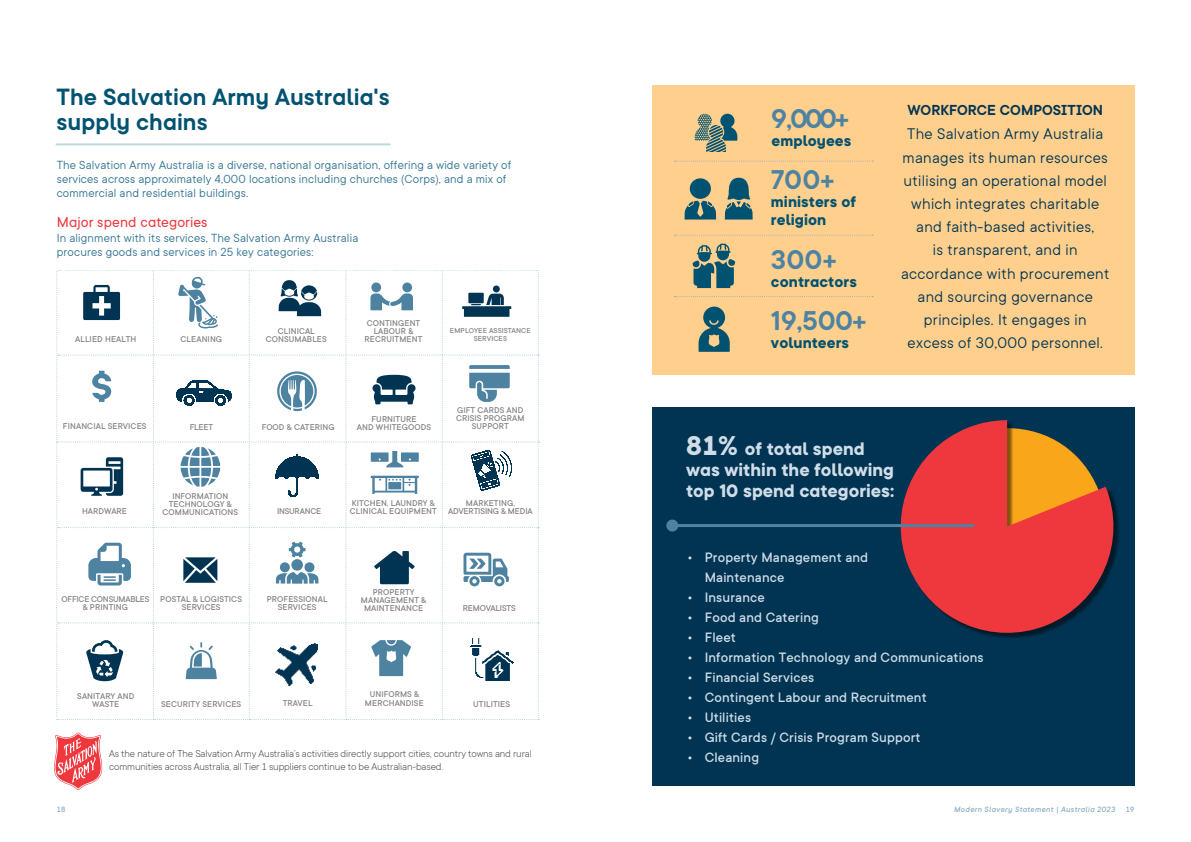
<style>
.page{position:relative;width:1191px;height:842px;background:#fff}
.page>*{position:absolute;margin:0;border:0;box-sizing:border-box;transform-origin:0 0}
.infographic_no{font:600 30px "TT Commons";letter-spacing:-.015em;color:#4d83a1}
.H1{font:600 26px/25px "TT Commons";letter-spacing:.005em;color:#005271}
.t1{font:700 20px/21px "TT Commons";color:#d0dde8}
.paragraph_-_amplified{font:17px/23.2px "TT Commons";letter-spacing:.02em;color:#003452;text-align:center}
.infographic_no-2{font:700 17px/18px "TT Commons";letter-spacing:.005em;color:#005271}
.H2_-_commons{font:16px "TT Commons";letter-spacing:.005em;color:#ef373e}
.H2_-_commons-2{font:600 16px "TT Commons";letter-spacing:.005em;color:#003452}
.t2{font:500 15px/20px "TT Commons";letter-spacing:.01em;color:#d0dde8}
.paragraph_-_amplified-2{font:13px/14px "TT Commons";letter-spacing:.01em;color:#2e7190}
.paragraph_-_11pt{font:300 11px/13px "TT Commons";letter-spacing:-.01em;color:#414042}
.operations_icons_text{font:500 9.3px/8px "TT Commons";letter-spacing:.01em;color:#808285;text-align:center}
.operations_icons_text-2{font:500 9.3px/8px "TT Commons";letter-spacing:-.01em;color:#808285;text-align:center}
.operations_icons_text-3{font:500 9.3px/8px "TT Commons";letter-spacing:-.02em;color:#808285;text-align:center}
.t3{font:italic 500 8.5px "TT Commons";letter-spacing:.04em;color:#8aacc3}
.t4{font:500 8.5px "TT Commons";color:#8aacc3}
.operations_icons_text-4{font:500 8px/8px "TT Commons";letter-spacing:.01em;color:#808285;text-align:center}
.s1{font-size:30px}
</style>
<div class="page">
<div style="left:652px;top:407px;width:482px;height:378px;background:#003452"></div>
<svg style="left:900px;top:420px;width:219px;height:218px;fill:#ef373e"></svg>
<hr style="left:672px;top:524px;width:302px;height:3px;background:#4d83a1">
<div style="left:666px;top:519px;width:12px;height:12px;background:#4d83a1;border-radius:50%"></div>
<hr style="left:56px;top:143px;width:334px;height:2px;background:#bbdade">
<svg style="left:54px;top:732px;width:48px;height:58px"></svg>
<div style="left:652px;top:85px;width:482px;height:290px;background:#fecf8d"></div>
<svg style="left:674px;top:161px;width:199px;height:1px"></svg>
<svg style="left:674px;top:296px;width:199px;height:1px"></svg>
<svg style="left:692px;top:244px;width:43px;height:44px"></svg>
<div style="left:690px;top:178px;width:21px;height:21px;background:#005271;border-radius:50%"></div>
<svg style="left:684px;top:201px;width:32px;height:19px"></svg>
<svg style="left:725px;top:178px;width:27px;height:42px"></svg>
<svg style="left:695px;top:114px;width:42px;height:38px"></svg>
<svg style="left:674px;top:235px;width:199px;height:1px"></svg>
<svg style="left:698px;top:307px;width:31px;height:45px"></svg>
<svg style="left:56px;top:270px;width:483px;height:450px"></svg>
<p class="H1" style="left:56px;top:84px;width:335px">The Salvation Army Australia's supply chains</p>
<p class="paragraph_-_amplified-2" style="left:57px;top:157px;width:456px">The Salvation Army Australia is a diverse, national organisation, offering a wide variety of services across approximately 4,000 locations including churches (Corps), and a mix of commercial and residential buildings.</p>
<p class="H2_-_commons" style="left:57px;top:212px;width:152px">Major spend categories</p>
<p class="paragraph_-_amplified-2" style="left:57px;top:231px;width:303px">In alignment with its services, The Salvation Army Australia procures goods and services in 25 key categories:</p>
<p class="operations_icons_text" style="left:75px;top:335px;width:63px">ALLIED HEALTH</p>
<p class="operations_icons_text" style="left:278px;top:327px;width:39px">CLINICAL</p>
<p class="operations_icons_text" style="left:181px;top:334px;width:43px">CLEANING</p>
<p class="operations_icons_text" style="left:266px;top:335px;width:62px">CONSUMABLES</p>
<p class="operations_icons_text" style="left:365px;top:319px;width:59px">CONTINGENT<br>LABOUR &amp;<br>RECRUITMENT</p>
<p class="operations_icons_text-4" style="left:450px;top:327px;width:82px">EMPLOYEE ASSISTANCE<br>SERVICES</p>
<p class="operations_icons_text" style="left:63px;top:422px;width:85px">FINANCIAL SERVICES</p>
<p class="operations_icons_text" style="left:190px;top:422px;width:25px">FLEET</p>
<p class="operations_icons_text" style="left:262px;top:422px;width:75px">FOOD &amp; CATERING</p>
<p class="operations_icons_text" style="left:357px;top:414px;width:76px">FURNITURE<br>AND WHITEGOODS</p>
<p class="operations_icons_text" style="left:456px;top:406px;width:70px">GIFT CARDS AND<br>CRISIS PROGRAM<br>SUPPORT</p>
<p class="operations_icons_text" style="left:82px;top:507px;width:47px">HARDWARE</p>
<p class="operations_icons_text" style="left:162px;top:491px;width:77px">INFORMATION<br>TECHNOLOGY &amp;<br>COMMUNICATIONS</p>
<p class="operations_icons_text" style="left:352px;top:499px;width:85px">KITCHEN, LAUNDRY &amp;</p>
<p class="operations_icons_text-3" style="left:277px;top:506px;width:46px">INSURANCE</p>
<p class="operations_icons_text" style="left:350px;top:507px;width:88px">CLINICAL EQUIPMENT</p>
<p class="operations_icons_text-2" style="left:448px;top:499px;width:86px">MARKETING,<br>ADVERTISING &amp; MEDIA</p>
<p class="operations_icons_text-3" style="left:61px;top:595px;width:89px">OFFICE CONSUMABLES &amp; PRINTING</p>
<p class="operations_icons_text" style="left:160px;top:595px;width:83px">POSTAL &amp; LOGISTICS<br>SERVICES</p>
<p class="operations_icons_text" style="left:267px;top:595px;width:62px">PROFESSIONAL<br>SERVICES</p>
<p class="operations_icons_text" style="left:361px;top:587px;width:67px">PROPERTY<br>MANAGEMENT &amp;<br>MAINTENANCE</p>
<p class="operations_icons_text-2" style="left:463px;top:603px;width:55px">REMOVALISTS</p>
<p class="operations_icons_text" style="left:77px;top:691px;width:59px">SANITARY AND<br>WASTE</p>
<p class="operations_icons_text" style="left:161px;top:700px;width:81px">SECURITY SERVICES</p>
<p class="operations_icons_text" style="left:283px;top:699px;width:31px">TRAVEL</p>
<p class="operations_icons_text" style="left:365px;top:689px;width:60px;line-height:9.5px">UNIFORMS &amp;<br>MERCHANDISE</p>
<p class="operations_icons_text" style="left:473px;top:700px;width:38px">UTILITIES</p>
<p class="paragraph_-_11pt" style="left:109px;top:747px;width:424px">As the nature of The Salvation Army Australia’s activities directly support cities, country towns and rural communities across Australia, all Tier 1 suppliers continue to be Australian-based.</p>
<p class="infographic_no" style="left:771px;top:99px;width:79px">9,000+</p>
<p class="infographic_no-2" style="left:771px;top:131px;width:81px">employees</p>
<p class="infographic_no" style="left:771px;top:161px;width:65px">700+</p>
<p class="infographic_no-2" style="left:771px;top:192px;width:87px">ministers of religion</p>
<p class="infographic_no" style="left:771px;top:240px;width:67px">300+</p>
<p class="infographic_no-2" style="left:771px;top:272px;width:87px">contractors</p>
<p class="infographic_no" style="left:771px;top:302px;width:97px">19,500+</p>
<p class="infographic_no-2" style="left:771px;top:333px;width:80px">volunteers</p>
<p class="H2_-_commons-2" style="left:907px;top:99px;width:197px">WORKFORCE COMPOSITION</p>
<p class="paragraph_-_amplified" style="left:901px;top:122px;width:210px">The Salvation Army Australia manages its human resources utilising an operational model which integrates charitable and faith-based activities,<br>is transparent, and in accordance with procurement and sourcing governance principles. It engages in excess of 30,000 personnel.</p>
<h3 class="t1" style="left:686px;top:438px;width:209px"><span class="s1">81%</span> of total spend was within the following top 10 spend categories:</h3>
<p class="t2" style="left:704px;top:547px;width:165px;text-indent:-18px">• Property Management and<br>Maintenance</p>
<p class="t2" style="left:686px;top:587px;width:80px">• Insurance</p>
<p class="t2" style="left:686px;top:607px;width:134px">• Food and Catering</p>
<p class="t2" style="left:686px;top:627px;width:51px">• Fleet</p>
<p class="t2" style="left:686px;top:647px;width:298px">• Information Technology and Communications</p>
<p class="t2" style="left:686px;top:667px;width:129px">• Financial Services</p>
<p class="t2" style="left:686px;top:687px;width:242px">• Contingent Labour and Recruitment</p>
<p class="t2" style="left:686px;top:707px;width:66px">• Utilities</p>
<p class="t2" style="left:686px;top:727px;width:235px">• Gift Cards / Crisis Program Support</p>
<p class="t2" style="left:686px;top:747px;width:74px">• Cleaning</p>
<p class="t4" style="left:57px;top:804px;width:10px">18</p>
<p class="t3" style="left:953px;top:804px;width:163px">Modern Slavery Statement | Australia 2023</p>
<p class="t4" style="left:1125px;top:804px;width:10px">19</p>
</div>
